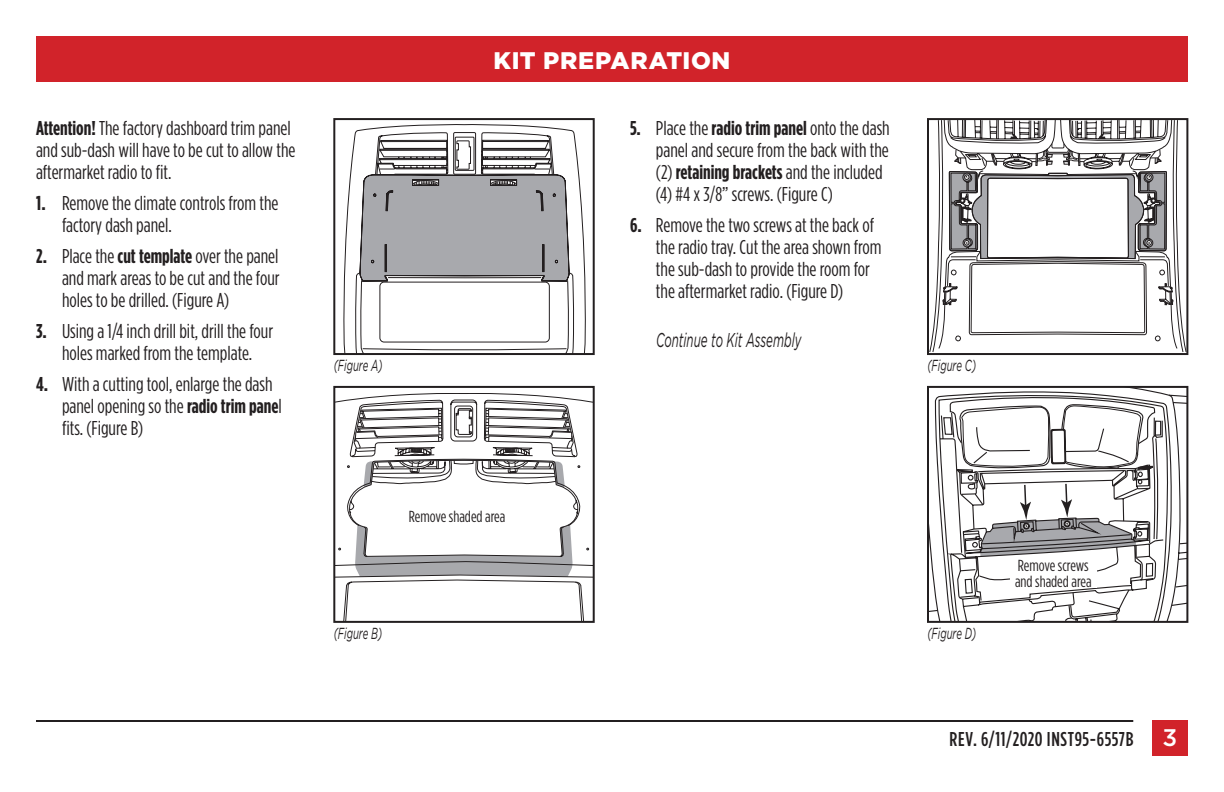
<style>
.page{position:relative;width:1224px;height:792px;background:#fff}
.page>*{position:absolute;margin:0;border:0;box-sizing:border-box;transform-origin:0 0}
.t1{font:900 24px "Gotham";letter-spacing:.025em;color:#fff}
.t2{font:20px/22px "Gotham Condensed";color:#231f20}
.t3{font:500 20px "Gotham Condensed";letter-spacing:.03em;color:#231f20}
.t4{font:italic 20px "Gotham";color:#231f20;scale:.58 1}
.t5{font:16px/16px "Gotham Condensed";color:#231f20}
.t6{font:italic 16px "Gotham";color:#231f20;scale:.6 1}
.s1{font-weight:700}
.s2{font-family:"Gotham";font-size:24px;color:#fff}
</style>
<div class="page">
<div style="left:36px;top:36px;width:1152px;height:45px;background:#d1232a"></div>
<hr style="left:36px;top:720px;width:1097px;height:2px;background:#231f20">
<div style="left:1152px;top:720px;width:36px;height:36px;background:#d1232a"></div>
<svg style="left:353px;top:393px;width:221px;height:6px"></svg>
<svg style="left:336px;top:399px;width:256px;height:221px"></svg>
<svg style="left:338px;top:399px;width:243px;height:176px"></svg>
<div style="left:333px;top:386px;width:262px;height:237px;border:2px solid #231f20"></div>
<svg style="left:930px;top:389px;width:255px;height:231px"></svg>
<svg style="left:956px;top:405px;width:198px;height:215px"></svg>
<svg style="left:961px;top:404px;width:183px;height:216px"></svg>
<div style="left:927px;top:386px;width:261px;height:237px;border:2px solid #231f20"></div>
<svg style="left:344px;top:129px;width:242px;height:223px"></svg>
<svg style="left:355px;top:124px;width:215px;height:228px"></svg>
<div style="left:333px;top:118px;width:262px;height:237px;border:2px solid #231f20"></div>
<svg style="left:930px;top:121px;width:8px;height:231px"></svg>
<svg style="left:942px;top:121px;width:243px;height:231px"></svg>
<div style="left:927px;top:118px;width:261px;height:237px;border:2px solid #231f20"></div>
<div style="left:1010px;top:557px;width:87px;height:31px;background:#fff"></div>
<p class="t2" style="left:36px;top:117px;width:261px"><span class="s1">Attention!</span> The factory dashboard trim panel and sub-dash will have to be cut to allow the aftermarket radio to fit.</p>
<p class="t2" style="left:62px;top:192px;width:218px;text-indent:-26px"><span class="s1">1.</span> Remove the climate controls from the factory dash panel.</p>
<p class="t2" style="left:62px;top:245px;width:219px;text-align:justify;text-indent:-26px"><span class="s1">2.</span> Place the <span class="s1">cut template</span> over the panel and mark areas to be cut and the four holes to be drilled. (Figure A)</p>
<p class="t2" style="left:36px;top:320px;width:239px;text-align:center"><span class="s1">3.</span> Using a 1/4 inch drill bit, drill the four holes marked from the template.</p>
<p class="t2" style="left:62px;top:373px;width:221px;text-indent:-26px"><span class="s1">4.</span> With a cutting tool, enlarge the dash panel opening so the <span class="s1">radio trim pane</span>l fits. (Figure B)</p>
<p class="t1" style="left:494px;top:47px;width:238px">KIT PREPARATION</p>
<p class="t2" style="left:656px;top:117px;width:235px;text-indent:-26px"><span class="s1">5.</span> Place the <span class="s1">radio trim panel</span> onto the dash panel and secure from the back with the (2) <span class="s1">retaining brackets</span> and the included (4) #4 x 3/8” screws. (Figure C)</p>
<p class="t2" style="left:656px;top:214px;width:227px;text-indent:-26px"><span class="s1">6.</span> Remove the two screws at the back of the radio tray. Cut the area shown from the sub-dash to provide the room for the aftermarket radio. (Figure D)</p>
<p class="t4" style="left:656px;top:329px;width:252px">Continue to Kit Assembly</p>
<p class="t6" style="left:334px;top:357px;width:83px">(Figure A)</p>
<p class="t6" style="left:927px;top:357px;width:83px">(Figure C)</p>
<p class="t5" style="left:409px;top:508px;width:98px">Remove shaded area</p>
<p class="t6" style="left:334px;top:625px;width:83px">(Figure B)</p>
<p class="t6" style="left:927px;top:625px;width:83px">(Figure D)</p>
<p class="t5" style="left:1015px;top:557px;width:78px">Remove screws and shaded area</p>
<p class="t3" style="left:950px;top:728px;width:229px">REV. 6/11/2020 INST95-6557B <span class="s2">3</span></p>
</div>
